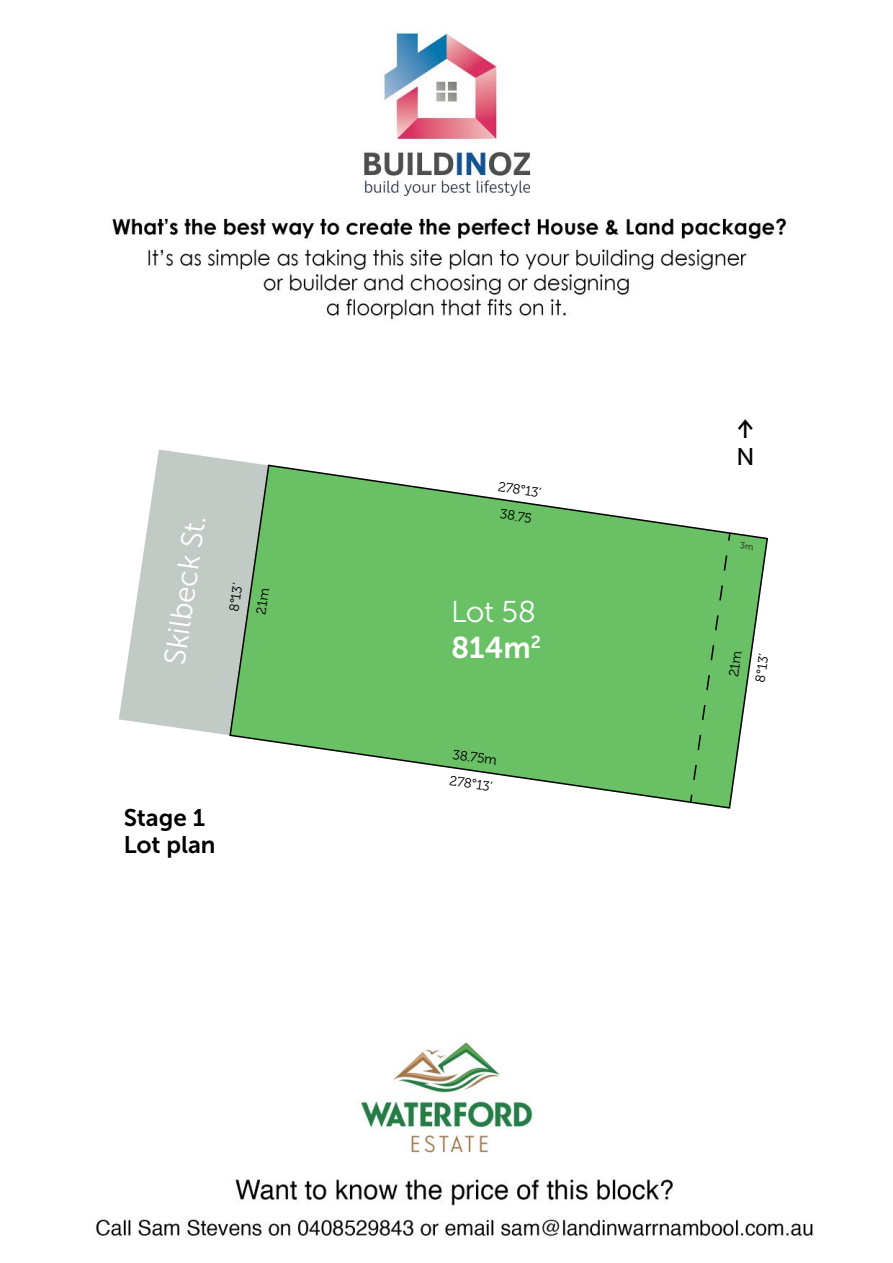
<style>
.page{position:relative;width:893px;height:1263px;background:#fff}
.page>*{position:absolute;margin:0;border:0;box-sizing:border-box;transform-origin:0 0}
.t1{font:30px "Museo Sans Cyrl 300";color:#fff}
.t2{font:30px "Museo Sans Cyrl 700";color:#fff}
.t3{font:24px/27px "Museo Sans Cyrl 700";color:#000}
.t4{font:24px "ALS Direct";color:#000}
.t5{font:24px "Museo Sans Cyrl 500";color:#000}
.t6{font:13.5px/27px "Museo Cyrl 300";color:#000}
</style>
<div class="page">
<img style="left:95px;top:30px;width:718px;height:1208px">
<svg style="left:119px;top:449px;width:150px;height:286px"></svg>
<svg style="left:228px;top:464px;width:541px;height:346px"></svg>
<svg style="left:727px;top:531px;width:4px;height:11px"></svg>
<div style="left:689px;top:554px;width:39px;height:250px;background:#69c065"></div>
<svg style="left:740px;top:542px;width:13px;height:8px"></svg>
<h1 class="t1" style="left:158px;top:662px;width:152px;rotate:-82deg">Skilbeck St.</h1>
<p class="t6" style="left:221px;top:610px;width:30px;rotate:-82deg">8°13’<br>21m</p>
<h2 class="t3" style="left:124px;top:804px;width:93px">Stage 1<br>Lot plan</h2>
<p class="t6" style="left:500px;top:473px;width:45px;text-align:center;rotate:8deg">278°13’<br>38.75</p>
<h1 class="t1" style="left:451px;top:596px;width:86px">Lot 58</h1>
<h1 class="t2" style="left:451px;top:631px;width:91px">814m<sup>2</sup></h1>
<p class="t6" style="left:455px;top:741px;width:46px;rotate:8deg">38.75m<br>278°13’</p>
<h2 class="t4" style="left:737px;top:415px;width:19px">↑</h2>
<h2 class="t5" style="left:736px;top:443px;width:20px">N</h2>
<p class="t6" style="left:720px;top:676px;width:30px;rotate:-82deg">21m<br>8°13’</p>
</div>
